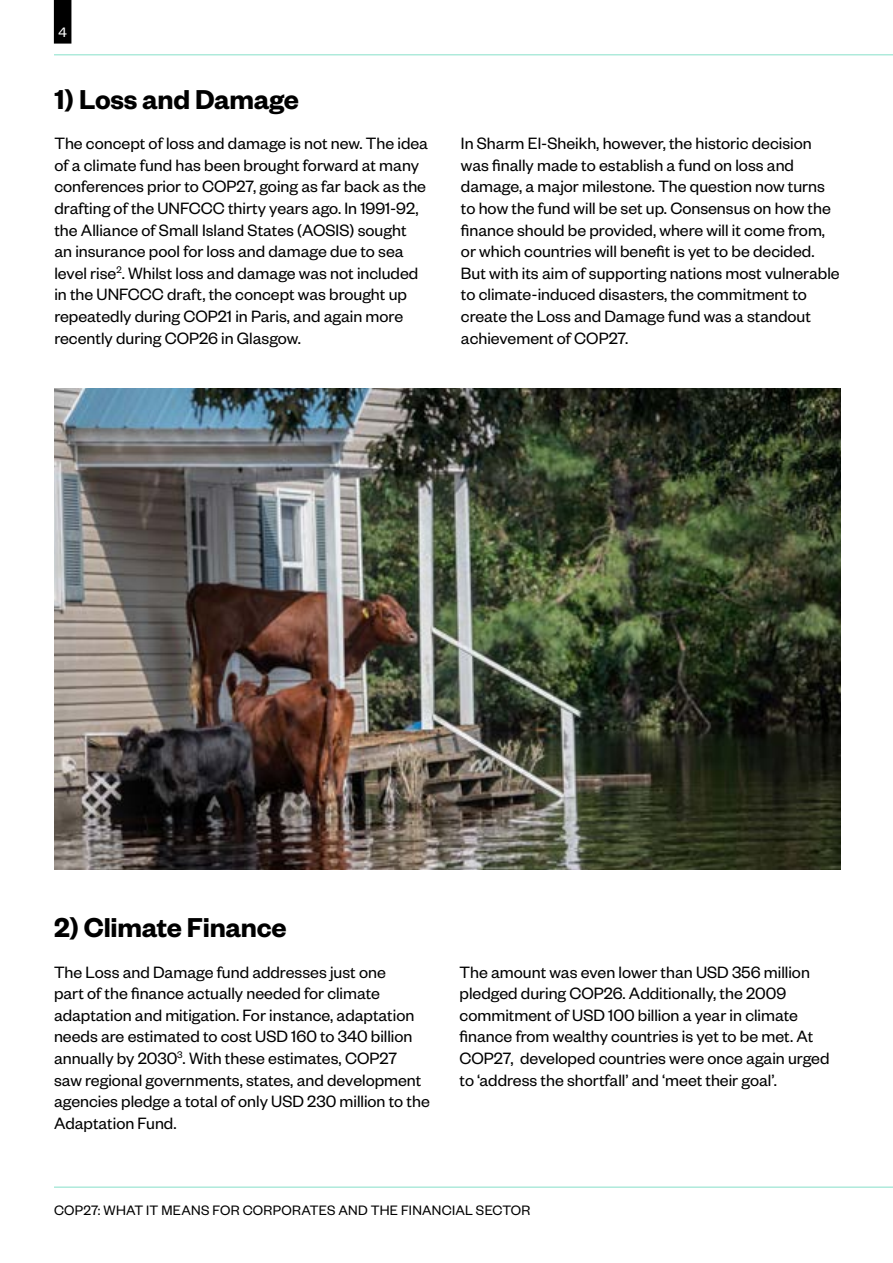
<style>
.page{position:relative;width:893px;height:1263px;background:#fff}
.page>*{position:absolute;margin:0;border:0;box-sizing:border-box;transform-origin:0 0}
.t1{font:600 30px "Founders Grotesk";letter-spacing:-.01em;color:#000}
.t2{font:18px/21.6px "Founders Grotesk";color:#000}
.t3{font:15px "Founders Grotesk";letter-spacing:.015em;color:#000}
.t4{font:15px "Founders Grotesk Text";color:#fff}
</style>
<div class="page">
<hr style="left:54px;top:1186px;width:839px;height:2px;background:#aeeadb">
<div style="left:55px;top:1px;width:16px;height:42px;background:#000"></div>
<div style="left:54px;top:0;width:17px;height:44px;border:2px solid #000"></div>
<hr style="left:54px;top:54px;width:839px;height:2px;background:#aeeadb">
<img style="left:54px;top:388px;width:787px;height:482px">
<p class="t4" style="left:58px;top:22px;width:10px">4</p>
<h1 class="t1" style="left:54px;top:80px;width:246px">1) Loss and Damage</h1>
<p class="t2" style="left:54px;top:132px;width:375px">The concept of loss and damage is not new. The idea of a climate fund has been brought forward at many conferences prior to COP27, going as far back as the drafting of the UNFCCC thirty years ago. In 1991-92, the Alliance of Small Island States (AOSIS) sought an insurance pool for loss and damage due to sea level rise<sup>2</sup>. Whilst loss and damage was not included in the UNFCCC draft, the concept was brought up repeatedly during COP21 in Paris, and again more recently during COP26 in Glasgow.</p>
<p class="t2" style="left:461px;top:132px;width:380px">In Sharm El-Sheikh, however, the historic decision was finally made to establish a fund on loss and damage, a major milestone. The question now turns to how the fund will be set up. Consensus on how the finance should be provided, where will it come from, or which countries will benefit is yet to be decided.<br>But with its aim of supporting nations most vulnerable to climate-induced disasters, the commitment to create the Loss and Damage fund was a standout achievement of COP27.</p>
<h1 class="t1" style="left:54px;top:908px;width:234px">2) Climate Finance</h1>
<p class="t2" style="left:54px;top:960px;width:377px">The Loss and Damage fund addresses just one<br>part of the finance actually needed for climate adaptation and mitigation. For instance, adaptation needs are estimated to cost USD 160 to 340 billion annually by 2030<sup>3</sup>. With these estimates, COP27<br>saw regional governments, states, and development agencies pledge a total of only USD 230 million to the Adaptation Fund.</p>
<p class="t2" style="left:460px;top:960px;width:371px">The amount was even lower than USD 356 million pledged during COP26. Additionally, the 2009 commitment of USD 100 billion a year in climate finance from wealthy countries is yet to be met. At COP27, developed countries were once again urged to ‘address the shortfall’ and ‘meet their goal’.</p>
<p class="t3" style="left:54px;top:1201px;width:478px">COP27: WHAT IT MEANS FOR CORPORATES AND THE FINANCIAL SECTOR</p>
</div>
